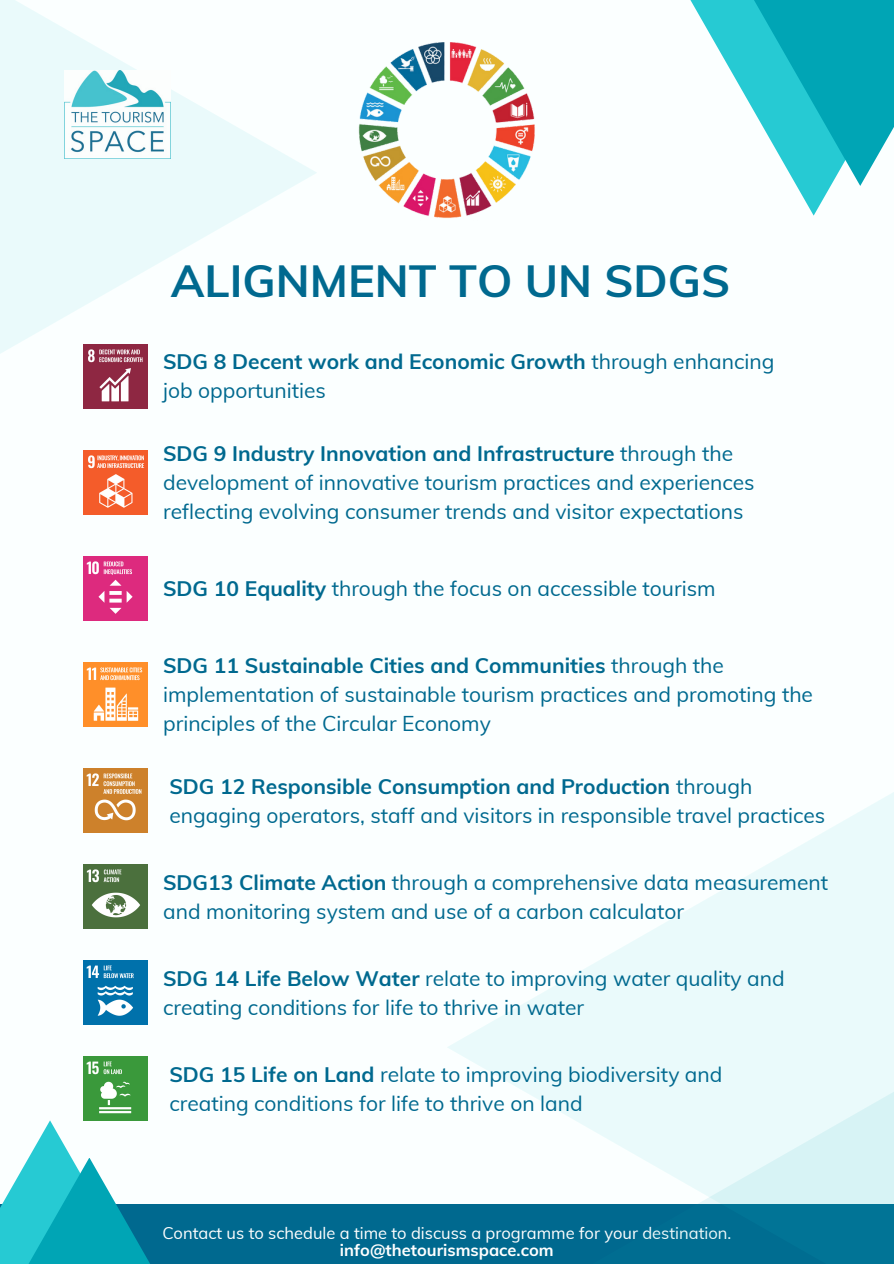
<style>
.page{position:relative;width:894px;height:1264px;background:#fff}
.page>*{position:absolute;margin:0;border:0;box-sizing:border-box;transform-origin:0 0}
.t1{font:700 45px "Muli";color:#00698f}
.t2{font:21px/29.2px "Muli";color:#00698f}
.t3{font:16.5px "Muli";color:#fff}
.t4{font:700 16.5px "Muli";color:#fff}
.s1{font-weight:700}
</style>
<div class="page">
<div style="left:0;top:0;width:893px;height:1263px;background:#fbffff"></div>
<div style="left:0;top:0;width:317px;height:440px;background:linear-gradient(to right,#edfafb,#fbffff)"></div>
<img style="left:358px;top:43px;width:177px;height:175px">
<div style="left:0;top:1204px;width:893px;height:59px;background:#00698f"></div>
<svg style="left:447px;top:793px;width:446px;height:335px"></svg>
<svg style="left:588px;top:876px;width:305px;height:387px;fill:#eafafb"></svg>
<svg style="left:29px;top:1120px;width:119px;height:37px"></svg>
<svg style="left:0;top:1157px;width:150px;height:106px"></svg>
<svg style="left:711px;top:0;width:182px;height:186px"></svg>
<img style="left:83px;top:344px;width:64px;height:64px">
<img style="left:83px;top:450px;width:64px;height:64px">
<img style="left:83px;top:556px;width:64px;height:64px">
<img style="left:83px;top:662px;width:64px;height:64px">
<img style="left:83px;top:768px;width:64px;height:64px">
<img style="left:83px;top:864px;width:64px;height:64px">
<img style="left:83px;top:960px;width:64px;height:64px">
<img style="left:83px;top:1056px;width:64px;height:64px">
<img style="left:65px;top:71px;width:105px;height:87px">
<p class="t1" style="left:171px;top:252px;width:560px">ALIGNMENT TO UN SDGS</p>
<p class="t2" style="left:163px;top:346px;width:612px"><span class="s1">SDG 8 Decent work and Economic Growth</span> through enhancing job opportunities</p>
<p class="t2" style="left:163px;top:438px;width:593px"><span class="s1">SDG 9 Industry Innovation and Infrastructure</span> through the development of innovative tourism practices and experiences reflecting evolving consumer trends and visitor expectations</p>
<p class="t2" style="left:163px;top:573px;width:554px"><span class="s1">SDG 10 Equality</span> through the focus on accessible tourism</p>
<p class="t2" style="left:163px;top:650px;width:651px"><span class="s1">SDG 11 Sustainable Cities and Communities</span> through the implementation of sustainable tourism practices and promoting the principles of the Circular Economy</p>
<p class="t2" style="left:169px;top:771px;width:657px"><span class="s1">SDG 12 Responsible Consumption and Production</span> through engaging operators, staff and visitors in responsible travel practices</p>
<p class="t2" style="left:163px;top:867px;width:666px"><span class="s1">SDG13 Climate Action</span> through a comprehensive data measurement and monitoring system and use of a carbon calculator</p>
<p class="t2" style="left:163px;top:963px;width:623px"><span class="s1">SDG 14 Life Below Water</span> relate to improving water quality and creating conditions for life to thrive in water</p>
<p class="t2" style="left:169px;top:1059px;width:554px"><span class="s1">SDG 15 Life on Land</span> relate to improving biodiversity and creating conditions for life to thrive on land</p>
<p class="t3" style="left:162px;top:1222px;width:570px">Contact us to schedule a time to discuss a programme for your destination.</p>
<h1 class="t4" style="left:340px;top:1239px;width:215px">info@thetourismspace.com</h1>
</div>
